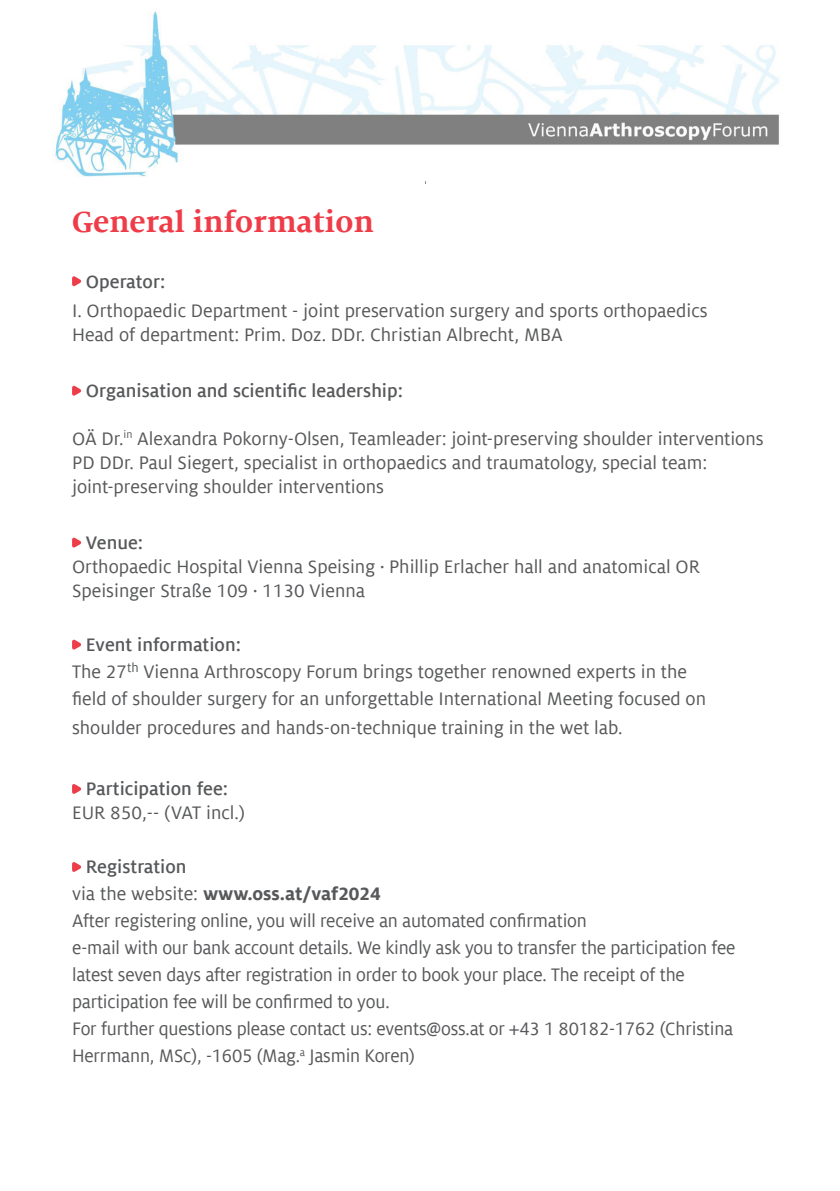
<style>
.page{position:relative;width:840px;height:1191px;background:#fff}
.page>*{position:absolute;margin:0;border:0;box-sizing:border-box;transform-origin:0 0}
.Fließtext_Milo_OT_10{font:700 32px "Milo Serif Offc Pro";color:#ee3d49}
.Fließtext_Milo_OT_10-2{font:20px/27px "Milo Offc Pro";color:#57585a}
.Fließtext_Milo_OT_10-3{font:500 20px "Milo Offc Pro";color:#57585a}
.Fließtext_Milo_OT_10-4{font:700 20px "Milo Offc Pro";color:#57585a}
.s1{font-weight:400}
</style>
<div class="page">
<svg style="left:72px;top:276px;width:9px;height:11px"></svg>
<svg style="left:72px;top:385px;width:9px;height:11px"></svg>
<svg style="left:72px;top:537px;width:9px;height:11px"></svg>
<svg style="left:72px;top:639px;width:9px;height:11px"></svg>
<svg style="left:72px;top:784px;width:9px;height:10px"></svg>
<svg style="left:72px;top:862px;width:9px;height:10px"></svg>
<img style="left:53px;top:11px;width:726px;height:173px">
<p class="Fließtext_Milo_OT_10" style="left:72px;top:203px;width:303px">General information</p>
<p class="Fließtext_Milo_OT_10-3" style="left:86px;top:270px;width:81px">Operator:</p>
<p class="Fließtext_Milo_OT_10-2" style="left:72px;top:297px;width:636px">I. Orthopaedic Department - joint preservation surgery and sports orthopaedics</p>
<p class="Fließtext_Milo_OT_10-2" style="left:72px;top:321px;width:492px">Head of department: Prim. Doz. DDr. Christian Albrecht, MBA</p>
<p class="Fließtext_Milo_OT_10-3" style="left:86px;top:380px;width:318px">Organisation and scientific leadership:</p>
<p class="Fließtext_Milo_OT_10-2" style="left:72px;top:425px;width:692px">OÄ Dr.<sup>in</sup> Alexandra Pokorny-Olsen, Teamleader: joint-preserving shoulder interventions</p>
<p class="Fließtext_Milo_OT_10-2" style="left:72px;top:451px;width:636px;line-height:24px">PD DDr. Paul Siegert, specialist in orthopaedics and traumatology, special team: joint-preserving shoulder interventions</p>
<p class="Fließtext_Milo_OT_10-3" style="left:86px;top:531px;width:59px">Venue:</p>
<p class="Fließtext_Milo_OT_10-2" style="left:72px;top:553px;width:629px">Orthopaedic Hospital Vienna Speising · Phillip Erlacher hall and anatomical OR</p>
<p class="Fließtext_Milo_OT_10-2" style="left:72px;top:577px;width:294px">Speisinger Straße 109 · 1130 Vienna</p>
<p class="Fließtext_Milo_OT_10-3" style="left:86px;top:633px;width:156px">Event information:</p>
<p class="Fließtext_Milo_OT_10-2" style="left:72px;top:658px;width:635px">The 27<sup>th</sup> Vienna Arthroscopy Forum brings together renowned experts in the field of shoulder surgery for an unforgettable International Meeting focused on</p>
<p class="Fließtext_Milo_OT_10-2" style="left:72px;top:714px;width:551px">shoulder procedures and hands-on-technique training in the wet lab.</p>
<p class="Fließtext_Milo_OT_10-3" style="left:86px;top:778px;width:144px">Participation fee:</p>
<p class="Fließtext_Milo_OT_10-2" style="left:72px;top:799px;width:174px">EUR 850,-- (VAT incl.)</p>
<p class="Fließtext_Milo_OT_10-3" style="left:86px;top:856px;width:102px">Registration</p>
<p class="Fließtext_Milo_OT_10-4" style="left:72px;top:882px;width:310px"><span class="s1">via the website:</span> www.oss.at/vaf2024</p>
<p class="Fließtext_Milo_OT_10-2" style="left:72px;top:907px;width:664px">After registering online, you will receive an automated confirmation<br>e-mail with our bank account details. We kindly ask you to transfer the participation fee latest seven days after registration in order to book your place. The receipt of the participation fee will be confirmed to you.</p>
<p class="Fließtext_Milo_OT_10-2" style="left:72px;top:1015px;width:662px">For further questions please contact us: events@oss.at or +43 1 80182-1762 (Christina<br>Herrmann, MSc), -1605 (Mag.<sup>a</sup> Jasmin Koren)</p>
</div>
